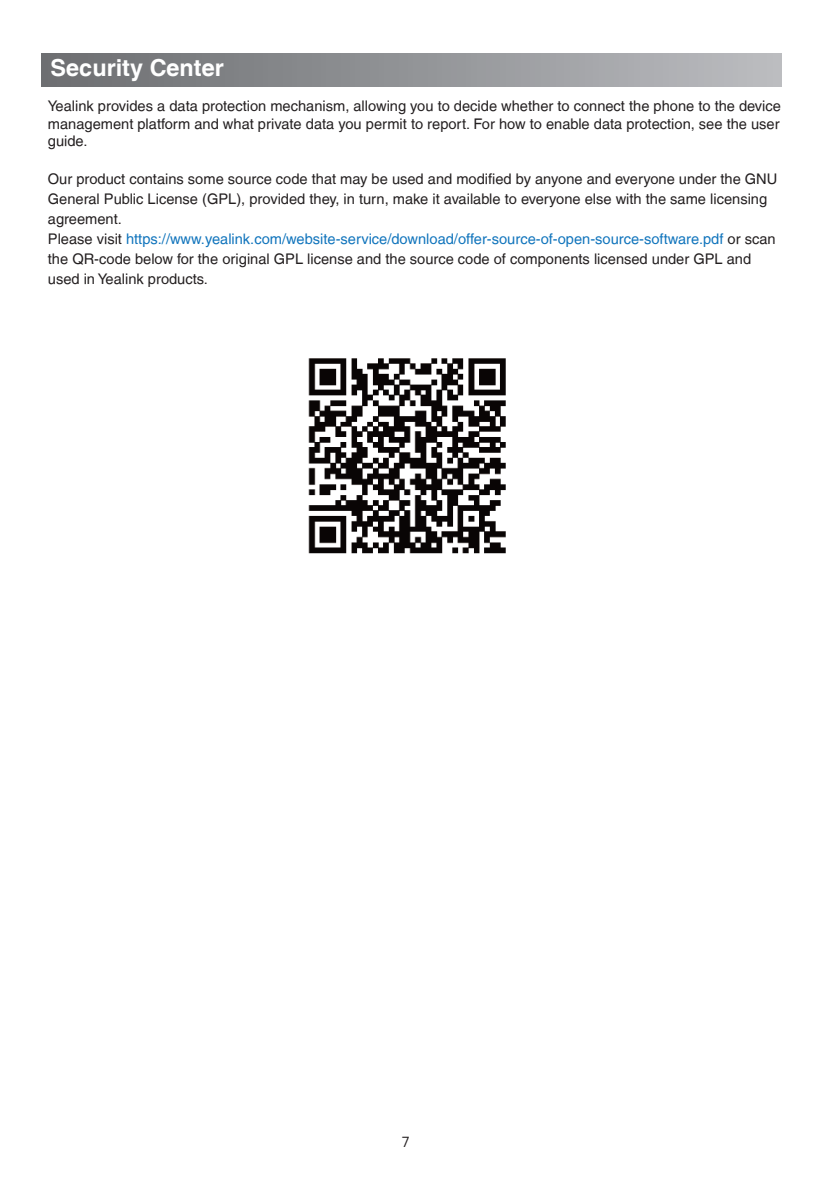
<style>
.page{position:relative;width:823px;height:1191px;background:#fff}
.page>*{position:absolute;margin:0;border:0;box-sizing:border-box;transform-origin:0 0}
.t1{font:700 23.4px "Helvetica LT";color:#fff}
.t2{font:14.6px/20px "Helvetica LT";color:#231f20;text-align:justify}
.t3{font:14.6px "Microsoft Phags Pa";color:#231f20}
.s1{color:#1074bc}
</style>
<div class="page">
<div style="left:41px;top:54px;width:740px;height:33px;background:linear-gradient(to right,#6b6d70,#bbbcc0)"></div>
<img style="left:308px;top:358px;width:198px;height:196px">
<h1 class="t1" style="left:51px;top:54px;width:175px">Security Center</h1>
<p class="t2" style="left:48px;top:97px;width:734px;line-height:17.6px">Yealink provides a data protection mechanism, allowing you to decide whether to connect the phone to the device management platform and what private data you permit to report. For how to enable data protection, see the user guide.</p>
<p class="t2" style="left:48px;top:168px;width:730px;text-align:left">Our product contains some source code that may be used and modified by anyone and everyone under the GNU General Public License (GPL), provided they, in turn, make it available to everyone else with the same licensing agreement.<br>Please visit <span class="s1">https://www.yealink.com/website-service/download/offer-source-of-open-source-software.pdf</span> or scan the QR-code below for the original GPL license and the source code of components licensed under GPL and used in Yealink products.</p>
<p class="t3" style="left:401px;top:1132px;width:9px">7</p>
</div>
